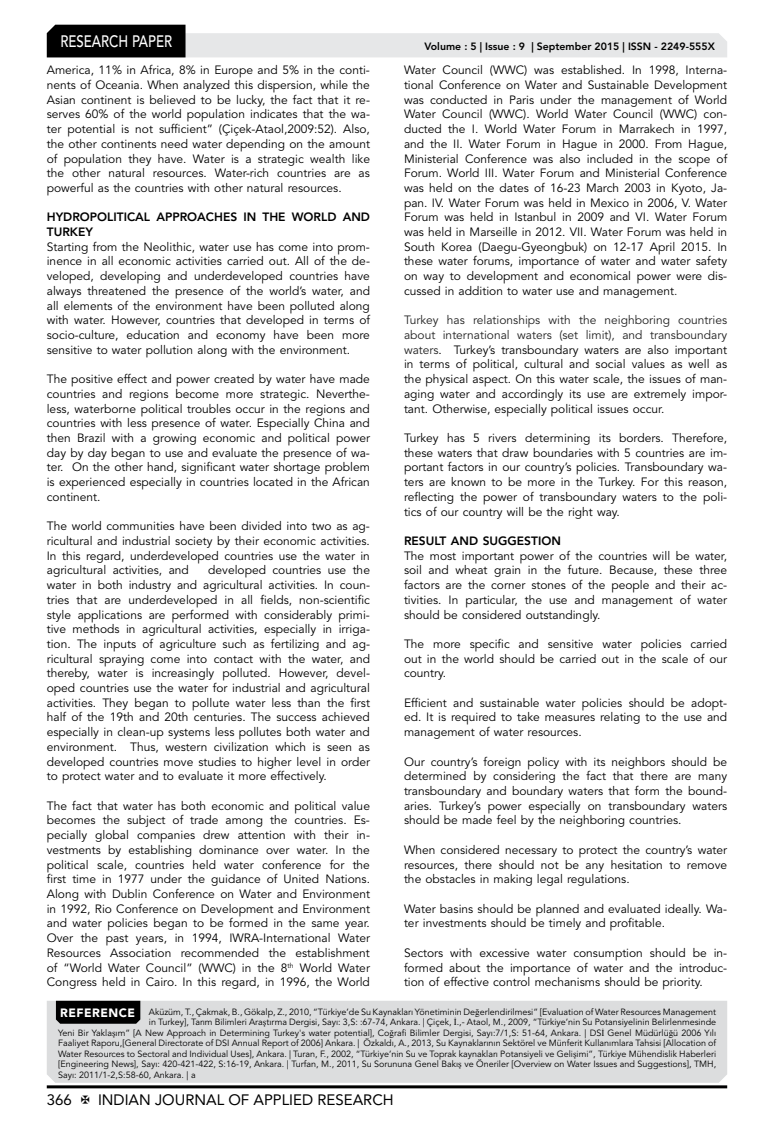
<style>
.page{position:relative;width:774px;height:1136px;background:#fff}
.page>*{position:absolute;margin:0;border:0;box-sizing:border-box;transform-origin:0 0}
.t1{font:500 16.5px "Avenir LT Std";color:#fff;scale:.8 1}
.t2{font:15px "Avenir LT Std";color:#000}
.t3{font:12px/14.7px "Avenir LT Std";color:#000;text-align:justify}
.t4{font:800 12px/14.7px "Avenir LT Std";color:#000}
.t5{font:800 10.5px "Avenir LT Std";color:#000}
.t6{font:9px "Avenir LT Std";color:#000}
.s1{color:#222}
.s2{font-weight:900;font-size:12px;color:#fff}
.s3{font-family:"Times New Roman"}
</style>
<div class="page">
<hr style="left:47px;top:1085px;width:680px;height:3px;background:#000">
<svg style="left:47px;top:25px;width:680px;height:32px"></svg>
<div style="left:47px;top:1000px;width:680px;height:82px;background:#dcddde"></div>
<div style="left:56px;top:1000px;width:84px;height:23px;background:#000"></div>
<h1 class="t1" style="left:60px;top:32px;width:139px">RESEARCH PAPER</h1>
<p class="t5" style="left:424px;top:41px;width:292px">Volume : 5 | Issue : 9 | September 2015 | ISSN - 2249-555X</p>
<p class="t3" style="left:47px;top:63px;width:325px">America, 11% in Africa, 8% in Europe and 5% in the conti&shy;nents of Oceania. When analyzed this dispersion, while the Asian continent is believed to be lucky, the fact that it re&shy;serves 60% of the world population indicates that the wa&shy;ter potential is not sufficient” (Çiçek-Ataol,2009:52). Also, the other continents need water depending on the amount of population they have. Water is a strategic wealth like the other natural resources. Water-rich countries are as powerful as the countries with other natural resources.</p>
<p class="t4" style="left:47px;top:210px;width:325px">HYDROPOLITICAL APPROACHES IN THE WORLD AND<br>TURKEY</p>
<p class="t3" style="left:47px;top:239px;width:325px">Starting from the Neolithic, water use has come into prom&shy;inence in all economic activities carried out. All of the de&shy;veloped, developing and underdeveloped countries have always threatened the presence of the world’s water, and all elements of the environment have been polluted along with water. However, countries that developed in terms of socio-culture, education and economy have been more sensitive to water pollution along with the environment.</p>
<p class="t3" style="left:47px;top:372px;width:325px">The positive effect and power created by water have made countries and regions become more strategic. Neverthe&shy;less, waterborne political troubles occur in the regions and countries with less presence of water. Especially China and then Brazil with a growing economic and political power day by day began to use and evaluate the presence of wa&shy;ter. On the other hand, significant water shortage problem is experienced especially in countries located in the African continent.</p>
<p class="t3" style="left:47px;top:519px;width:325px">The world communities have been divided into two as ag&shy;ricultural and industrial society by their economic activities.<br>In this regard, underdeveloped countries use the water in agricultural activities, and</p>
<p class="t3" style="left:404px;top:63px;width:325px">Water Council (WWC) was established. In 1998, Interna&shy;tional Conference on Water and Sustainable Development was conducted in Paris under the management of World Water Council (WWC). World Water Council (WWC) con&shy;ducted the I. World Water Forum in Marrakech in 1997, and the II. Water Forum in Hague in 2000. From Hague, Ministerial Conference was also included in the scope of Forum. World III. Water Forum and Ministerial Conference was held on the dates of 16-23 March 2003 in Kyoto, Ja&shy;pan. IV. Water Forum was held in Mexico in 2006, V. Water Forum was held in Istanbul in 2009 and VI. Water Forum was held in Marseille in 2012. VII. Water Forum was held in South Korea (Daegu-Gyeongbuk) on 12-17 April 2015. In these water forums, importance of water and water safety on way to development and economical power were dis&shy;cussed in addition to water use and management<span class="s1">.</span></p>
<p class="t3" style="left:404px;top:313px;width:325px"><span class="s1">Turkey has relationships with the neighboring countries about international waters (set limit), and transboundary waters</span>. Turkey’s transboundary waters are also important in terms of political, cultural and social values as well as the physical aspect. On this water scale, the issues of man&shy;aging water and accordingly its use are extremely impor&shy;tant. Otherwise, especially political issues occur.</p>
<p class="t3" style="left:404px;top:431px;width:325px">Turkey has 5 rivers determining its borders. Therefore, these waters that draw boundaries with 5 countries are im&shy;portant factors in our country’s policies. Transboundary wa&shy;ters are known to be more in the Turkey. For this reason, reflecting the power of transboundary waters to the poli&shy;tics of our country will be the right way.</p>
<p class="t4" style="left:404px;top:533px;width:158px">RESULT AND SUGGESTION</p>
<p class="t3" style="left:404px;top:548px;width:325px">The most important power of the countries will be water, soil and wheat grain in the future. Because, these three factors are the corner stones of the people and their ac&shy;tivities. In particular, the use and management of water should be considered outstandingly.</p>
<p class="t3" style="left:404px;top:636px;width:325px">The more specific and sensitive water policies carried out in the world should be carried out in the scale of our country.</p>
<p class="t3" style="left:404px;top:695px;width:325px">Efficient and sustainable water policies should be adopt&shy;ed. It is required to take measures relating to the use and management of water resources.</p>
<p class="t3" style="left:404px;top:754px;width:325px">Our country’s foreign policy with its neighbors should be determined by considering the fact that there are many transboundary and boundary waters that form the bound&shy;aries. Turkey’s power especially on transboundary waters should be made feel by the neighboring countries.</p>
<p class="t3" style="left:404px;top:842px;width:325px">When considered necessary to protect the country’s water resources, there should not be any hesitation to remove the obstacles in making legal regulations.</p>
<p class="t3" style="left:404px;top:901px;width:325px">Water basins should be planned and evaluated ideally. Wa&shy;ter investments should be timely and profitable.</p>
<p class="t3" style="left:404px;top:945px;width:325px">Sectors with excessive water consumption should be in&shy;formed about the importance of water and the introduc&shy;tion of effective control mechanisms should be priority.</p>
<p class="t6" style="left:60px;top:1006px;width:657px"><span class="s2">REFERENCE</span> Aküzüm, T., Çakmak, B., Gökalp, Z., 2010, “Türkiye’de Su Kaynakları Yönetiminin De<span class="s3">ğ</span>erlendirilmesi” [Evaluation of Water Resources Management</p>
<p class="t6" style="left:149px;top:1016px;width:569px">in Turkey], Tarım Bilimleri Ara<span class="s3">ş</span>tırma Dergisi, Sayı: 3,S: :67-74, Ankara. | Çiçek, <span class="s3">İ</span>.,- Ataol, M., 2009, “Türkiye’nin Su Potansiyelinin Belirlenmesinde</p>
<p class="t6" style="left:58px;top:1027px;width:660px">Yeni Bir Yakla<span class="s3">ş</span>ım” [A New Approach in Determining Turkey's water potential], Co<span class="s3">ğ</span>rafi Bilimler Dergisi, Sayı:7/1,S: 51-64, Ankara. | DS<span class="s3">İ</span> Genel Müdürlü<span class="s3">ğ</span>ü 2006 Yılı</p>
<p class="t6" style="left:58px;top:1037px;width:659px">Faaliyet Raporu,[General Directorate of DSI Annual Report of 2006] Ankara. | Özkaldı, A., 2013, Su Kaynaklarının Sektörel ve Münferit Kullanımlara Tahsisi [Allocation of</p>
<p class="t6" style="left:58px;top:1048px;width:659px">Water Resources to Sectoral and Individual Uses], Ankara. | Turan, F., 2002, “Türkiye’nin Su ve Toprak kaynakları Potansiyeli ve Geli<span class="s3">ş</span>imi”, Türkiye Mühendislik Haberleri</p>
<p class="t6" style="left:58px;top:1058px;width:659px">[Engineering News], Sayı: 420-421-422, S:16-19, Ankara. | Turfan, M., 2011, Su Sorununa Genel Bakı<span class="s3">ş</span> ve Öneriler [Overview on Water Issues and Suggestions], TMH,</p>
<p class="t6" style="left:58px;top:1069px;width:139px">Sayı: 2011/1-2,S:58-60, Ankara. | a</p>
<p class="t3" style="left:47px;top:563px;width:325px;text-indent:161px">developed countries use the water in both industry and agricultural activities. In coun&shy;tries that are underdeveloped in all fields, non-scientific style applications are performed with considerably primi&shy;tive methods in agricultural activities, especially in irriga&shy;tion. The inputs of agriculture such as fertilizing and ag&shy;ricultural spraying come into contact with the water, and thereby, water is increasingly polluted. However, devel&shy;oped countries use the water for industrial and agricultural activities. They began to pollute water less than the first half of the 19th and 20th centuries. The success achieved especially in clean-up systems less pollutes both water and environment. Thus, western civilization which is seen as developed countries move studies to higher level in order to protect water and to evaluate it more effectively.</p>
<p class="t3" style="left:47px;top:798px;width:325px">The fact that water has both economic and political value becomes the subject of trade among the countries. Es&shy;pecially global companies drew attention with their in&shy;vestments by establishing dominance over water. In the political scale, countries held water conference for the first time in 1977 under the guidance of United Nations.<br>Along with Dublin Conference on Water and Environment in 1992, Rio Conference on Development and Environment and water policies began to be formed in the same year.<br>Over the past years, in 1994, IWRA-International Water Resources Association recommended the establishment of “World Water Council” (WWC) in the 8<sup>th</sup> World Water Congress held in Cairo. In this regard, in 1996, the World</p>
<p class="t2" style="left:47px;top:1090px;width:27px">366</p>
<p class="t2" style="left:98px;top:1090px;width:297px">INDIAN JOURNAL OF APPLIED RESEARCH</p>
</div>
